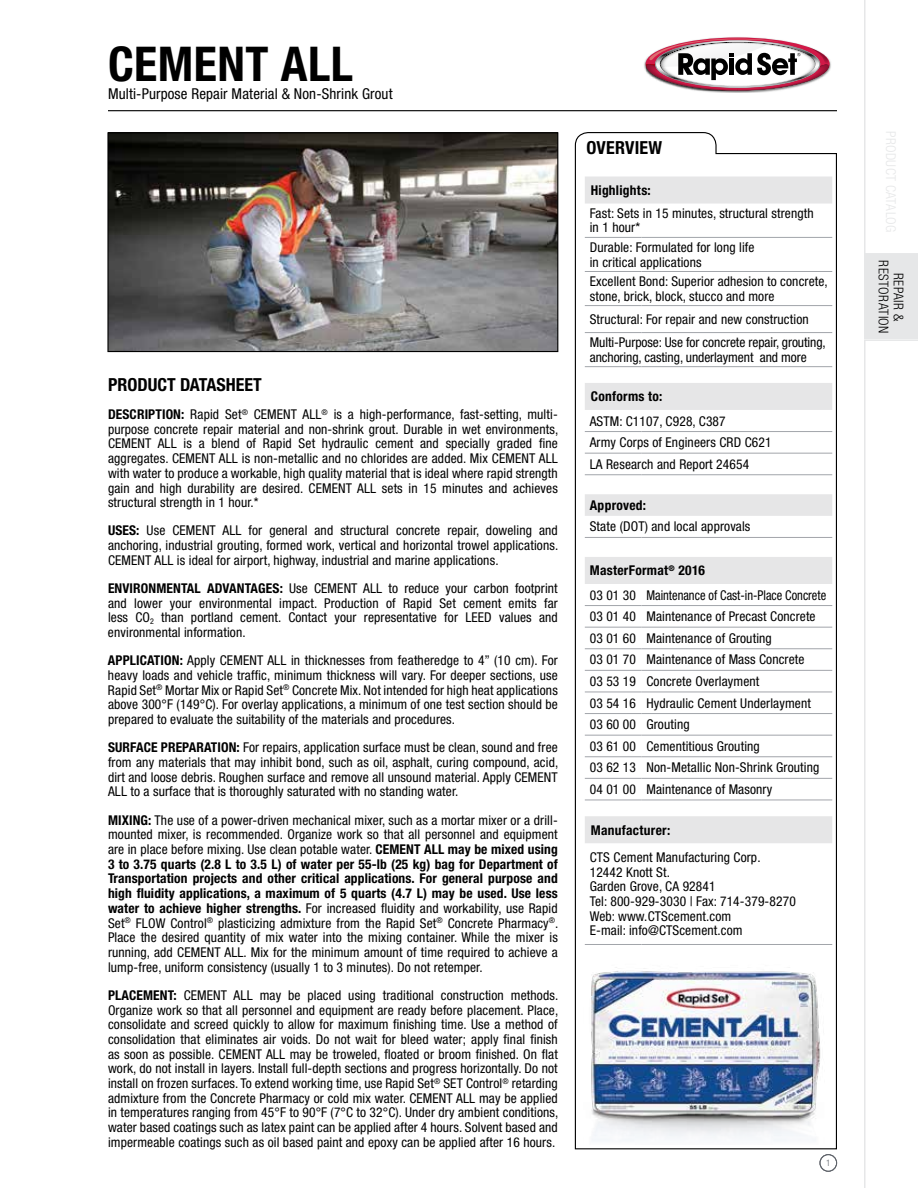
<style>
.page{position:relative;width:918px;height:1188px;background:#fff}
.page>*{position:absolute;margin:0;border:0;box-sizing:border-box;transform-origin:0 0}
.t1{font:700 condensed 48px "Helvetica Neue LT Std";letter-spacing:.01em;color:#000}
.t2{font:700 condensed 18px "Helvetica Neue LT Std";color:#000}
.t3{font:condensed 15px "Helvetica Neue LT Std";letter-spacing:.01em;color:#000}
.t4{font:condensed 13.5px/14.7px "Helvetica Neue LT Std";letter-spacing:.01em;color:#000}
.t5{font:700 condensed 13.5px "Helvetica Neue LT Std";letter-spacing:.02em;color:#000}
.t6{font:300 condensed 13.5px/15px "Helvetica Neue LT Std";letter-spacing:.03em;color:#000;text-align:center}
.t7{font:300 condensed 9px "Helvetica Neue LT Std";color:#5f636a}
.s1{font-weight:700}
</style>
<div class="page">
<hr style="left:108px;top:110px;width:729px;height:1px;background:#000">
<svg style="left:574px;top:132px;width:263px;height:1018px"></svg>
<img style="left:576px;top:957px;width:260px;height:201px">
<img style="left:109px;top:134px;width:447px;height:216px">
<div style="left:107px;top:132px;width:451px;height:220px;border:1px solid #000"></div>
<img style="left:644px;top:59px;width:187px;height:34px">
<svg style="left:646px;top:37px;width:184px;height:54px"></svg>
<svg style="left:864px;top:0;width:54px;height:255px"></svg>
<div style="left:864px;top:255px;width:54px;height:84px;background:#e6e7e8"></div>
<svg style="left:864px;top:339px;width:54px;height:849px"></svg>
<div style="left:820px;top:1154px;width:17px;height:18px;border:1px solid #5f636a;border-radius:50%"></div>
<svg style="left:585px;top:177px;width:247px;height:666px"></svg>
<hr style="left:585px;top:237px;width:57px;height:1px;background:#a2a5aa">
<hr style="left:642px;top:237px;width:190px;height:1px;background:#a2a5aa">
<hr style="left:585px;top:271px;width:57px;height:1px;background:#a2a5aa">
<hr style="left:642px;top:271px;width:190px;height:1px;background:#a2a5aa">
<hr style="left:585px;top:305px;width:57px;height:1px;background:#a2a5aa">
<hr style="left:642px;top:305px;width:190px;height:1px;background:#a2a5aa">
<hr style="left:585px;top:332px;width:57px;height:1px;background:#a2a5aa">
<hr style="left:642px;top:332px;width:190px;height:1px;background:#a2a5aa">
<hr style="left:585px;top:431px;width:57px;height:1px;background:#a2a5aa">
<hr style="left:642px;top:431px;width:190px;height:1px;background:#a2a5aa">
<hr style="left:585px;top:453px;width:57px;height:1px;background:#a2a5aa">
<hr style="left:642px;top:453px;width:190px;height:1px;background:#a2a5aa">
<hr style="left:585px;top:366px;width:57px;height:1px;background:#a2a5aa">
<hr style="left:642px;top:366px;width:190px;height:1px;background:#a2a5aa">
<hr style="left:585px;top:800px;width:57px;height:1px;background:#a2a5aa">
<hr style="left:642px;top:800px;width:190px;height:1px;background:#a2a5aa">
<hr style="left:585px;top:692px;width:57px;height:1px;background:#a2a5aa">
<hr style="left:642px;top:692px;width:190px;height:1px;background:#a2a5aa">
<hr style="left:585px;top:713px;width:57px;height:1px;background:#a2a5aa">
<hr style="left:642px;top:713px;width:190px;height:1px;background:#a2a5aa">
<hr style="left:585px;top:735px;width:57px;height:1px;background:#a2a5aa">
<hr style="left:642px;top:735px;width:190px;height:1px;background:#a2a5aa">
<hr style="left:585px;top:757px;width:57px;height:1px;background:#a2a5aa">
<hr style="left:642px;top:757px;width:190px;height:1px;background:#a2a5aa">
<hr style="left:585px;top:778px;width:57px;height:1px;background:#a2a5aa">
<hr style="left:642px;top:778px;width:190px;height:1px;background:#a2a5aa">
<hr style="left:585px;top:944px;width:57px;height:1px;background:#a2a5aa">
<hr style="left:642px;top:944px;width:190px;height:1px;background:#a2a5aa">
<hr style="left:585px;top:627px;width:57px;height:1px;background:#a2a5aa">
<hr style="left:642px;top:627px;width:190px;height:1px;background:#a2a5aa">
<hr style="left:585px;top:670px;width:57px;height:1px;background:#a2a5aa">
<hr style="left:642px;top:670px;width:190px;height:1px;background:#a2a5aa">
<hr style="left:585px;top:474px;width:57px;height:1px;background:#a2a5aa">
<hr style="left:642px;top:474px;width:190px;height:1px;background:#a2a5aa">
<hr style="left:585px;top:537px;width:57px;height:1px;background:#a2a5aa">
<hr style="left:642px;top:537px;width:190px;height:1px;background:#a2a5aa">
<hr style="left:585px;top:605px;width:57px;height:1px;background:#a2a5aa">
<hr style="left:642px;top:605px;width:190px;height:1px;background:#a2a5aa">
<hr style="left:585px;top:649px;width:57px;height:1px;background:#a2a5aa">
<hr style="left:642px;top:649px;width:190px;height:1px;background:#a2a5aa">
<h1 class="t1" style="left:108px;top:35px;width:247px">CEMENT ALL</h1>
<p class="t3" style="left:108px;top:85px;width:286px">Multi-Purpose Repair Material &amp; Non-Shrink Grout</p>
<h2 class="t2" style="left:108px;top:374px;width:155px">PRODUCT DATASHEET</h2>
<p class="t4" style="left:108px;top:407px;width:452px;text-align:justify"><span class="s1">DESCRIPTION:</span> Rapid Set<sup>®</sup> CEMENT ALL<sup>®</sup> is a high-performance, fast-setting, multi&shy;purpose concrete repair material and non-shrink grout. Durable in wet environments, CEMENT ALL is a blend of Rapid Set hydraulic cement and specially graded fine aggregates. CEMENT ALL is non-metallic and no chlorides are added. Mix CEMENT ALL with water to produce a workable, high quality material that is ideal where rapid strength gain and high durability are desired. CEMENT ALL sets in 15 minutes and achieves structural strength in 1 hour.*</p>
<p class="t4" style="left:108px;top:523px;width:452px;text-align:justify"><span class="s1">USES:</span> Use CEMENT ALL for general and structural concrete repair, doweling and anchoring, industrial grouting, formed work, vertical and horizontal trowel applications.<br>CEMENT ALL is ideal for airport, highway, industrial and marine applications.</p>
<p class="t4" style="left:108px;top:581px;width:451px;text-align:justify"><span class="s1">ENVIRONMENTAL ADVANTAGES:</span> Use CEMENT ALL to reduce your carbon footprint and lower your environmental impact. Production of Rapid Set cement emits far less CO<sub>2</sub> than portland cement. Contact your representative for LEED values and environmental information.</p>
<p class="t4" style="left:108px;top:653px;width:451px;text-align:justify"><span class="s1">APPLICATION:</span> Apply CEMENT ALL in thicknesses from featheredge to 4” (10 cm). For heavy loads and vehicle traffic, minimum thickness will vary. For deeper sections, use Rapid Set<sup>®</sup> Mortar Mix or Rapid Set<sup>®</sup> Concrete Mix. Not intended for high heat applications above 300°F (149°C). For overlay applications, a minimum of one test section should be prepared to evaluate the suitability of the materials and procedures.</p>
<p class="t4" style="left:108px;top:740px;width:452px;text-align:justify"><span class="s1">SURFACE PREPARATION:</span> For repairs, application surface must be clean, sound and free from any materials that may inhibit bond, such as oil, asphalt, curing compound, acid, dirt and loose debris. Roughen surface and remove all unsound material. Apply CEMENT ALL to a surface that is thoroughly saturated with no standing water.</p>
<p class="t4" style="left:108px;top:812px;width:452px;text-align:justify"><span class="s1">MIXING:</span> The use of a power-driven mechanical mixer, such as a mortar mixer or a drill&shy;mounted mixer, is recommended. Organize work so that all personnel and equipment are in place before mixing. Use clean potable water. <span class="s1">CEMENT ALL may be mixed using 3 to 3.75 quarts (2.8 L to 3.5 L) of water per 55-lb (25 kg) bag for Department of Transportation projects and other critical applications. For general purpose and high fluidity applications, a maximum of 5 quarts (4.7 L) may be used. Use less water to achieve higher strengths.</span> For increased fluidity and workability, use Rapid Set<sup>®</sup> FLOW Control<sup>®</sup> plasticizing admixture from the Rapid Set<sup>®</sup> Concrete Pharmacy<sup>®</sup>.<br>Place the desired quantity of mix water into the mixing container. While the mixer is running, add CEMENT ALL. Mix for the minimum amount of time required to achieve a lump-free, uniform consistency (usually 1 to 3 minutes). Do not retemper.</p>
<p class="t4" style="left:108px;top:988px;width:452px;text-align:justify"><span class="s1">PLACEMENT:</span> CEMENT ALL may be placed using traditional construction methods.<br>Organize work so that all personnel and equipment are ready before placement. Place, consolidate and screed quickly to allow for maximum finishing time. Use a method of consolidation that eliminates air voids. Do not wait for bleed water; apply final finish as soon as possible. CEMENT ALL may be troweled, floated or broom finished. On flat work, do not install in layers. Install full-depth sections and progress horizontally. Do not install on frozen surfaces. To extend working time, use Rapid Set<sup>®</sup> SET Control<sup>®</sup> retarding admixture from the Concrete Pharmacy or cold mix water. CEMENT ALL may be applied in temperatures ranging from 45°F to 90°F (7°C to 32°C). Under dry ambient conditions, water based coatings such as latex paint can be applied after 4 hours. Solvent based and impermeable coatings such as oil based paint and epoxy can be applied after 16 hours.</p>
<h2 class="t2" style="left:586px;top:136px;width:77px">OVERVIEW</h2>
<p class="t5" style="left:591px;top:182px;width:61px">Highlights:</p>
<p class="t4" style="left:590px;top:206px;width:225px">Fast: Sets in 15 minutes, structural strength in 1 hour*</p>
<p class="t4" style="left:590px;top:240px;width:166px">Durable: Formulated for long life in critical applications</p>
<p class="t4" style="left:590px;top:274px;width:240px">Excellent Bond: Superior adhesion to concrete, stone, brick, block, stucco and more</p>
<p class="t4" style="left:590px;top:307px;width:238px;line-height:23.2px">Structural: For repair and new construction<br>Multi-Purpose: Use for concrete repair, grouting,</p>
<p class="t4" style="left:590px;top:350px;width:219px">anchoring, casting, underlayment and more</p>
<p class="t5" style="left:591px;top:388px;width:73px">Conforms to:</p>
<p class="t4" style="left:590px;top:410px;width:183px;line-height:21.6px">ASTM: C1107, C928, C387<br>Army Corps of Engineers CRD C621<br>LA Research and Report 24654</p>
<p class="t5" style="left:590px;top:497px;width:58px">Approved:</p>
<p class="t4" style="left:590px;top:519px;width:162px">State (DOT) and local approvals</p>
<p class="t4" style="left:590px;top:558px;width:238px;line-height:24.3px"><span class="s1">MasterFormat</span><sup>®</sup> <span class="s1">2016<br></span>03 01 30 Maintenance of Cast-in-Place Concrete</p>
<p class="t4" style="left:590px;top:606px;width:231px;line-height:21.6px">03 01 40 Maintenance of Precast Concrete 03 01 60 Maintenance of Grouting<br>03 01 70 Maintenance of Mass Concrete 03 53 19 Concrete Overlayment<br>03 54 16 Hydraulic Cement Underlayment 03 60 00 Grouting<br>03 61 00 Cementitious Grouting<br>03 62 13 Non-Metallic Non-Shrink Grouting 04 01 00 Maintenance of Masonry</p>
<p class="t5" style="left:591px;top:822px;width:81px">Manufacturer:</p>
<p class="t4" style="left:590px;top:850px;width:208px">CTS Cement Manufacturing Corp.<br>12442 Knott St.<br>Garden Grove, CA 92841<br>Tel: 800-929-3030 | Fax: 714-379-8270<br>Web: www.CTScement.com<br>E-mail: info@CTScement.com</p>
<p class="t7" style="left:826px;top:1158px;width:6px">1</p>
<p class="t6" style="left:906px;top:260px;width:75px;rotate:90deg">REPAIR &amp;<br>RESTORATION</p>
</div>
